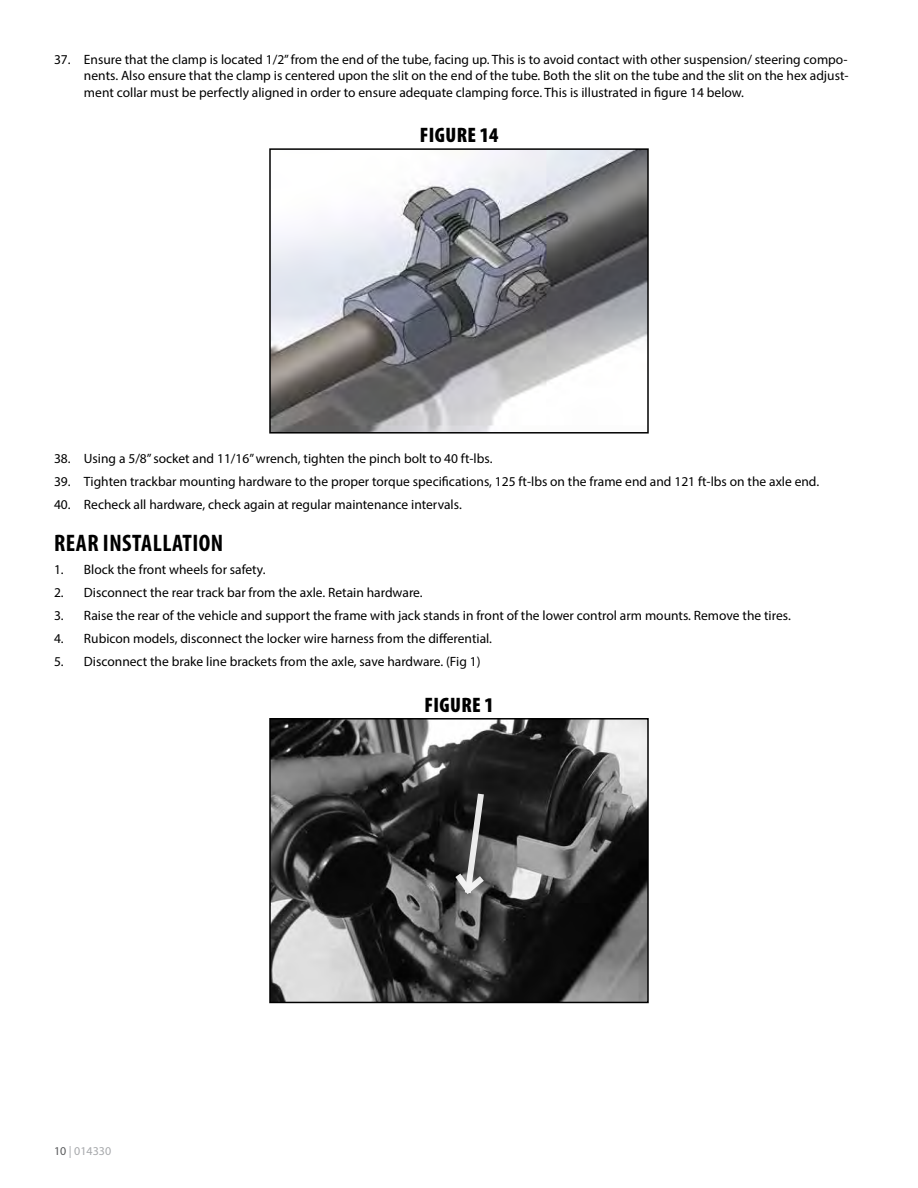
<style>
.page{position:relative;width:918px;height:1188px;background:#fff}
.page>*{position:absolute;margin:0;border:0;box-sizing:border-box;transform-origin:0 0}
.t1{font:700 condensed 24px "Myriad Pro";letter-spacing:.02em;color:#000}
.t2{font:900 condensed 21px "Myriad Pro";letter-spacing:.02em;color:#000}
.t3{font:13.5px/16.2px "Myriad Pro";color:#000;text-align:justify}
.t4{font:12px "Myriad Pro";color:#a7a9ac}
.s1{color:#58595b}
</style>
<div class="page">
<img style="left:272px;top:151px;width:374px;height:280px">
<div style="left:269px;top:148px;width:380px;height:286px;border:2px solid #000"></div>
<img style="left:272px;top:721px;width:374px;height:279px">
<div style="left:269px;top:718px;width:380px;height:285px;border:2px solid #000"></div>
<svg style="left:456px;top:792px;width:29px;height:104px;background:#656565"></svg>
<p class="t3" style="left:84px;top:51px;width:766px;text-indent:-30px">37. Ensure that the clamp is located 1/2” from the end of the tube, facing up. This is to avoid contact with other suspension/ steering compo&shy;nents. Also ensure that the clamp is centered upon the slit on the end of the tube. Both the slit on the tube and the slit on the hex adjust&shy;ment collar must be perfectly aligned in order to ensure adequate clamping force. This is illustrated in figure 14 below.</p>
<h2 class="t2" style="left:420px;top:123px;width:80px">FIGURE 14</h2>
<p class="t3" style="left:54px;top:450px;width:440px">38. Using a 5/8” socket and 11/16” wrench, tighten the pinch bolt to 40 ft-lbs.</p>
<p class="t3" style="left:54px;top:473px;width:767px">39. Tighten trackbar mounting hardware to the proper torque specifications, 125 ft-lbs on the frame end and 121 ft-lbs on the axle end.</p>
<p class="t3" style="left:54px;top:496px;width:409px">40. Recheck all hardware, check again at regular maintenance intervals.</p>
<h1 class="t1" style="left:54px;top:528px;width:170px">REAR INSTALLATION</h1>
<p class="t3" style="left:54px;top:562px;width:213px">1. Block the front wheels for safety.</p>
<p class="t3" style="left:54px;top:585px;width:370px">2. Disconnect the rear track bar from the axle. Retain hardware.</p>
<p class="t3" style="left:54px;top:607px;width:738px">3. Raise the rear of the vehicle and support the frame with jack stands in front of the lower control arm mounts. Remove the tires.</p>
<p class="t3" style="left:54px;top:630px;width:440px">4. Rubicon models, disconnect the locker wire harness from the differential.</p>
<p class="t3" style="left:54px;top:653px;width:428px">5. Disconnect the brake line brackets from the axle, save hardware. (Fig 1)</p>
<h2 class="t2" style="left:424px;top:693px;width:71px">FIGURE 1</h2>
<p class="t4" style="left:54px;top:1143px;width:59px"><span class="s1">10</span> | 014330</p>
</div>
